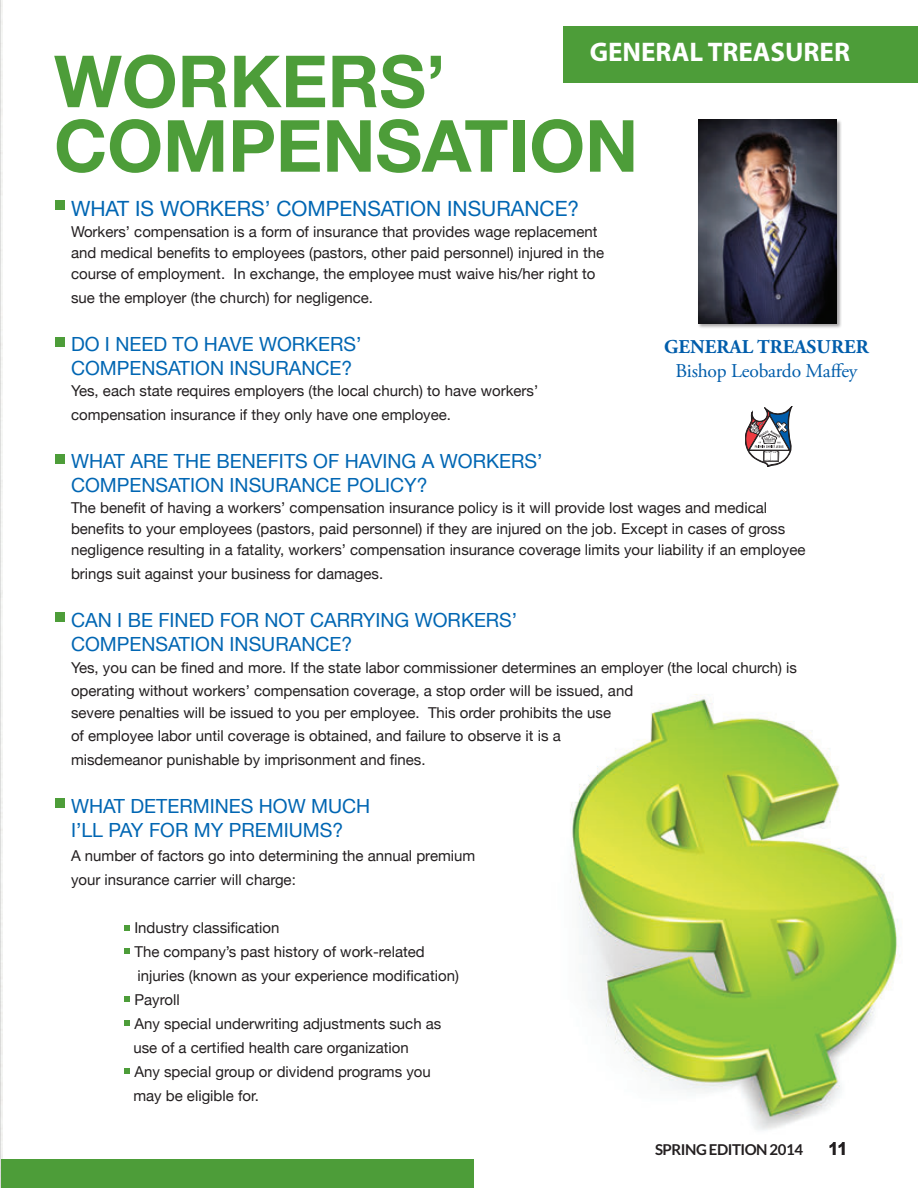
<style>
.page{position:relative;width:918px;height:1188px;background:#fff}
.page>*{position:absolute;margin:0;border:0;box-sizing:border-box;transform-origin:0 0}
.t1{font:700 72px/64.5px "Helvetica Neue";letter-spacing:-.005em;color:#4d9d39}
.t2{font:700 27px "Myriad";color:#fff}
.t3{font:21px "Helvetica Neue";color:#0166b3}
.t4{font:19.5px/24px "Helvetica Neue";color:#0166b3}
.t5{font:19.5px "Adobe Garamond Pro";color:#015dab}
.t6{font:700 19.5px "Adobe Garamond Pro";letter-spacing:.005em;color:#015dab}
.t7{font:700 18px "Arial";color:#231f20}
.t8{font:15px/24px "Helvetica Neue";color:#231f20}
.t9{font:700 15px "Lato";letter-spacing:-.03em;color:#231f20}
</style>
<div class="page">
<img style="left:1px;top:0;width:1px;height:1160px">
<hr style="left:0;top:0;width:1px;height:1188px;background:#6c6d70">
<img style="left:570px;top:694px;width:330px;height:436px">
<svg style="left:745px;top:406px;width:47px;height:61px"></svg>
<div style="left:564px;top:26px;width:354px;height:56px;background:#4d9d39"></div>
<div style="left:1px;top:1160px;width:473px;height:28px;background:#4d9d39"></div>
<div style="left:698px;top:119px;width:144px;height:210px;background:#231f20;opacity:.4"></div>
<img style="left:699px;top:120px;width:138px;height:204px">
<div style="left:55px;top:200px;width:10px;height:10px;background:#4d9d39"></div>
<div style="left:55px;top:337px;width:10px;height:9px;background:#4d9d39"></div>
<div style="left:55px;top:454px;width:10px;height:10px;background:#4d9d39"></div>
<div style="left:55px;top:612px;width:10px;height:10px;background:#4d9d39"></div>
<svg style="left:124px;top:925px;width:6px;height:6px"></svg>
<svg style="left:124px;top:949px;width:6px;height:5px"></svg>
<svg style="left:124px;top:996px;width:6px;height:6px"></svg>
<svg style="left:124px;top:1020px;width:6px;height:6px"></svg>
<svg style="left:124px;top:1068px;width:6px;height:6px"></svg>
<div style="left:55px;top:798px;width:10px;height:10px;background:#4d9d39"></div>
<h2 class="t2" style="left:590px;top:38px;width:262px">GENERAL TREASURER</h2>
<h1 class="t1" style="left:54px;top:51px;width:586px">WORKERS’<br>COMPENSATION</h1>
<h3 class="t3" style="left:71px;top:193px;width:510px">What is Workers’ Compensation I nsurance?</h3>
<p class="t8" style="left:71px;top:222px;width:535px;line-height:21px">Workers’ compensation is a form of insurance that provides wage replacement and medical benefits to employees (pastors, other paid personnel) injured in the course of employment. In exchange, the employee must waive his/her right to</p>
<p class="t8" style="left:71px;top:286px;width:304px">sue the employer (the church) for negligence.</p>
<h3 class="t4" style="left:71px;top:333px;width:292px">Do I need to have Workers’<br>Compensation I nsurance?</h3>
<p class="t8" style="left:71px;top:379px;width:469px">Yes, each state requires employers (the local church) to have workers’ compensation insurance if they only have one employee.</p>
<h3 class="t4" style="left:71px;top:450px;width:473px">What are the benefits of having a workers’ compensation insurance policy?</h3>
<p class="t8" style="left:71px;top:498px;width:736px;line-height:21px">The benefit of having a workers’ compensation insurance policy is it will provide lost wages and medical benefits to your employees (pastors, paid personnel) if they are injured on the job. Except in cases of gross negligence resulting in a fatality, workers’ compensation insurance coverage limits your liability if an employee</p>
<p class="t8" style="left:71px;top:562px;width:314px">brings suit against your business for damages.</p>
<h3 class="t4" style="left:71px;top:609px;width:448px">Can I be fined for not carrying workers’ compensation insurance?</h3>
<p class="t8" style="left:71px;top:658px;width:728px;line-height:22.5px">Yes, you can be fined and more. If the state labor commissioner determines an employer (the local church) is operating without workers’ compensation coverage, a stop order will be issued, and<br>severe penalties will be issued to you per employee. This order prohibits the use<br>of employee labor until coverage is obtained, and failure to observe it is a</p>
<p class="t8" style="left:71px;top:748px;width:356px">misdemeanor punishable by imprisonment and fines.</p>
<h3 class="t4" style="left:71px;top:795px;width:301px">What determines how much<br>I ’ll pay for my premiums?</h3>
<p class="t8" style="left:71px;top:844px;width:406px">A number of factors go into determining the annual premium your insurance carrier will charge:</p>
<p class="t8" style="left:125px;top:916px;width:156px">• Industry classification</p>
<p class="t8" style="left:138px;top:940px;width:323px;text-indent:-13px">• The company’s past history of work-related injuries (known as your experience modification)</p>
<p class="t8" style="left:125px;top:988px;width:56px">• Payroll</p>
<p class="t8" style="left:133px;top:1012px;width:310px;text-indent:-8px">• Any special underwriting adjustments such as use of a certified health care organization</p>
<p class="t8" style="left:133px;top:1060px;width:299px;text-indent:-8px">• Any special group or dividend programs you may be eligible for.</p>
<h3 class="t6" style="left:664px;top:336px;width:206px">GENERAL TREASURER</h3>
<h3 class="t5" style="left:676px;top:359px;width:183px">Bishop Leobardo Maffey</h3>
<p class="t9" style="left:655px;top:1141px;width:150px">SPRING EDITION 2014</p>
<p class="t7" style="left:828px;top:1137px;width:21px">11</p>
</div>
